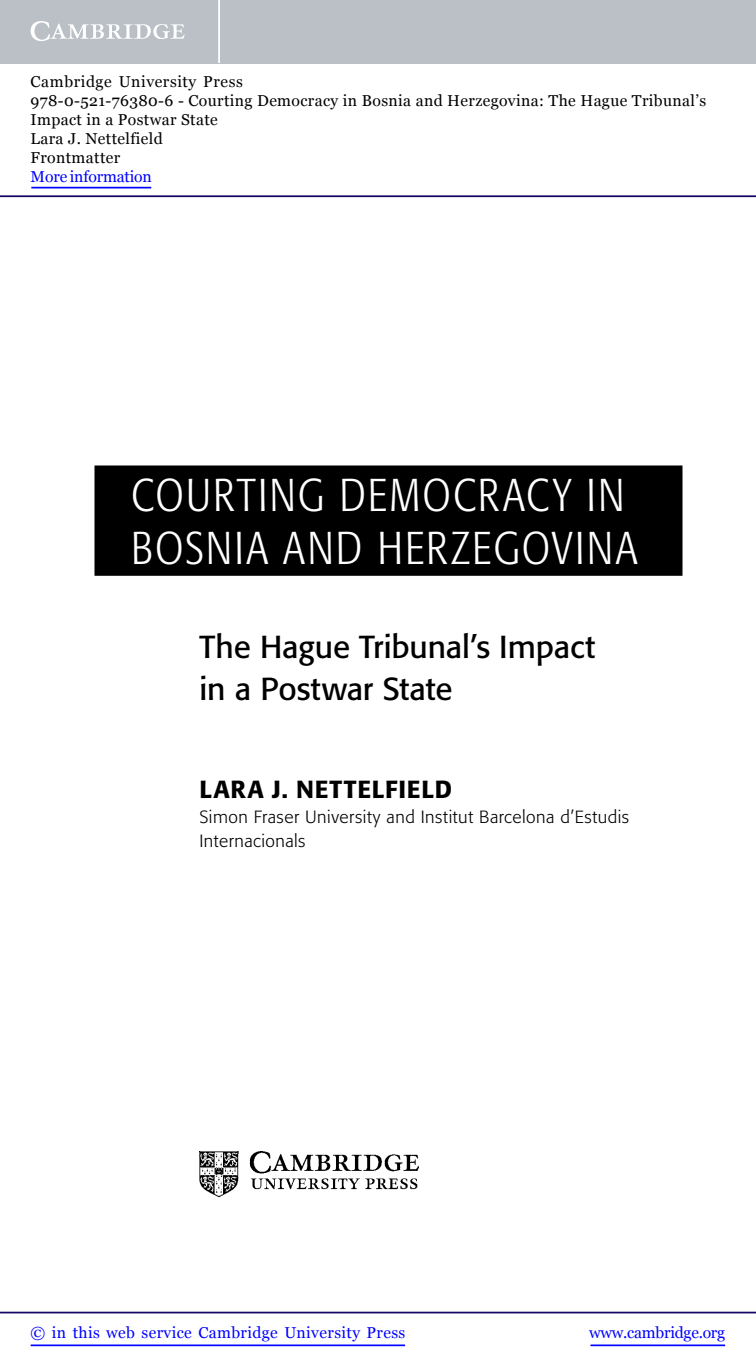
<style>
.page{position:relative;width:756px;height:1371px;background:#fff}
.page>*{position:absolute;margin:0;border:0;box-sizing:border-box;transform-origin:0 0}
.t1{font:300 condensed 45.5px/52.5px "Formata";letter-spacing:.045em;color:#fff}
.t2{font:31.5px/42px "Formata";letter-spacing:-.005em;color:#000}
.t3{font:500 24.5px "Formata";letter-spacing:.035em;color:#000}
.t4{font:300 17.5px/24.5px "Formata";letter-spacing:.025em;color:#000}
.t5{font:15.75px/18.9px "Georgia";letter-spacing:.025em;color:#000}
.t6{font:15.75px "Georgia";letter-spacing:.025em;color:#00f}
.t7{font:15.75px "Georgia";letter-spacing:-.015em;color:#00f}
.t8{font:15.75px "Georgia";letter-spacing:-.01em;color:#00f}
</style>
<div class="page">
<div style="left:94px;top:465px;width:588px;height:110px;background:#000"></div>
<img style="left:200px;top:1151px;width:219px;height:46px">
<hr style="left:591px;top:1344px;width:134px;height:1px;background:#00f">
<hr style="left:0;top:1311px;width:756px;height:2px;background:#150666">
<hr style="left:31px;top:1344px;width:374px;height:1px;background:#00f">
<div style="left:0;top:0;width:756px;height:63px;background:#bac0c6"></div>
<svg style="left:31px;top:21px;width:154px;height:20px"></svg>
<hr style="left:218px;top:0;width:2px;height:63px;background:#fff">
<hr style="left:0;top:195px;width:756px;height:2px;background:#150666">
<hr style="left:31px;top:187px;width:120px;height:1px;background:#00f">
<p class="t5" style="left:31px;top:72px;width:677px">Cambridge University Press<br>978-0-521-76380-6 - Courting Democracy in Bosnia and Herzegovina: The Hague Tribunal’s Impact in a Postwar State<br>Lara J. Nettelfield<br>Frontmatter</p>
<p class="t8" style="left:31px;top:167px;width:123px">More information</p>
<h1 class="t1" style="left:131px;top:469px;width:508px">COURTING DEMOCRACY IN<br>BOSNIA AND HERZEGOVINA</h1>
<h2 class="t2" style="left:200px;top:626px;width:397px">The Hague Tribunal’s Impact in a Postwar State</h2>
<h3 class="t3" style="left:200px;top:774px;width:254px">LARA J. NETTELFIELD</h3>
<p class="t4" style="left:200px;top:804px;width:431px">Simon Fraser University and Institut Barcelona d’Estudis<br>Internacionals</p>
<p class="t6" style="left:31px;top:1323px;width:376px">© in this web service Cambridge University Press</p>
<p class="t7" style="left:589px;top:1323px;width:137px">www.cambridge.org</p>
</div>
